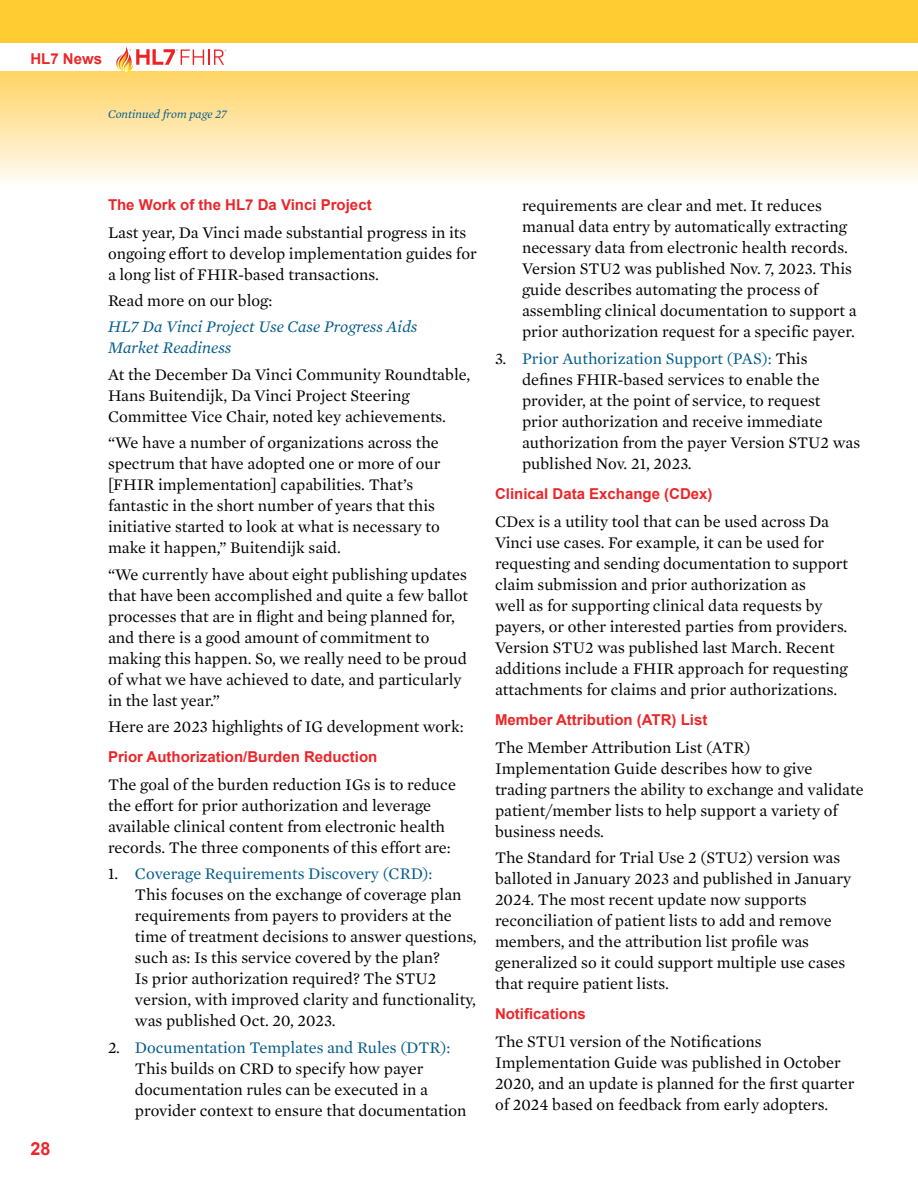
<style>
.page{position:relative;width:918px;height:1188px;background:#fff}
.page>*{position:absolute;margin:0;border:0;box-sizing:border-box;transform-origin:0 0}
.t1{font:700 18px "Arial";color:#eb262a}
.t2{font:16.5px/21px "Mercury Text G1";color:#000}
.t3{font:italic 16.5px/21px "Mercury Text G1";color:#005a8a}
.t4{font:700 15px "Arial";color:#eb262a}
.t5{font:italic 12px "Mercury Text G1";color:#005a8a}
.s1{color:#005a8a}
</style>
<div class="page">
<svg style="left:0;top:0;width:918px;height:182px;background:#ffdf88"></svg>
<div style="left:0;top:43px;width:918px;height:28px;background:#fff"></div>
<svg style="left:116px;top:46px;width:110px;height:27px"></svg>
<p class="t4" style="left:30px;top:49px;width:73px">HL7 News</p>
<p class="t5" style="left:108px;top:105px;width:120px">Continued from page 27</p>
<p class="t1" style="left:30px;top:1136px;width:22px">28</p>
<p class="t4" style="left:108px;top:195px;width:265px">The Work of the HL7 Da Vinci Project</p>
<p class="t2" style="left:108px;top:221px;width:370px">Last year, Da Vinci made substantial progress in its ongoing effort to develop implementation guides for a long list of FHIR-based transactions.</p>
<p class="t2" style="left:108px;top:289px;width:166px">Read more on our blog:</p>
<p class="t3" style="left:108px;top:316px;width:311px">HL7 Da Vinci Project Use Case Progress Aids<br>Market Readiness</p>
<p class="t2" style="left:108px;top:363px;width:364px">At the December Da Vinci Community Roundtable,<br>Hans Buitendijk, Da Vinci Project Steering<br>Committee Vice Chair, noted key achievements.</p>
<p class="t2" style="left:108px;top:431px;width:334px">“We have a number of organizations across the spectrum that have adopted one or more of our [FHIR implementation] capabilities. That’s fantastic in the short number of years that this initiative started to look at what is necessary to make it happen,” Buitendijk said.</p>
<p class="t2" style="left:108px;top:563px;width:362px">“We currently have about eight publishing updates that have been accomplished and quite a few ballot processes that are in flight and being planned for, and there is a good amount of commitment to making this happen. So, we really need to be proud of what we have achieved to date, and particularly in the last year.”</p>
<p class="t2" style="left:108px;top:715px;width:357px">Here are 2023 highlights of IG development work:</p>
<p class="t4" style="left:108px;top:747px;width:271px">Prior Authorization/Burden Reduction</p>
<p class="t2" style="left:108px;top:773px;width:349px">The goal of the burden reduction IGs is to reduce the effort for prior authorization and leverage available clinical content from electronic health records. The three components of this effort are:</p>
<p class="t2" style="left:135px;top:863px;width:343px;text-indent:-27px">1. <span class="s1">Coverage Requirements Discovery (CRD):<br></span>This focuses on the exchange of coverage plan requirements from payers to providers at the time of treatment decisions to answer questions, such as: Is this service covered by the plan?<br>Is prior authorization required? The STU2 version, with improved clarity and functionality, was published Oct. 20, 2023.</p>
<p class="t2" style="left:135px;top:1036px;width:333px;text-indent:-27px">2. <span class="s1">Documentation Templates and Rules (DTR):<br></span>This builds on CRD to specify how payer documentation rules can be executed in a provider context to ensure that documentation</p>
<p class="t2" style="left:522px;top:195px;width:336px">requirements are clear and met. It reduces manual data entry by automatically extracting necessary data from electronic health records.<br>Version STU2 was published Nov. 7, 2023. This guide describes automating the process of assembling clinical documentation to support a prior authorization request for a specific payer.</p>
<p class="t2" style="left:522px;top:347px;width:340px;text-indent:-27px">3. <span class="s1">Prior Authorization Support (PAS):</span> This defines FHIR-based services to enable the provider, at the point of service, to request prior authorization and receive immediate authorization from the payer Version STU2 was published Nov. 21, 2023.</p>
<p class="t4" style="left:495px;top:484px;width:219px">Clinical Data Exchange (CDex)</p>
<p class="t2" style="left:495px;top:510px;width:355px">CDex is a utility tool that can be used across Da Vinci use cases. For example, it can be used for requesting and sending documentation to support claim submission and prior authorization as<br>well as for supporting clinical data requests by payers, or other interested parties from providers.<br>Version STU2 was published last March. Recent additions include a FHIR approach for requesting attachments for claims and prior authorizations.</p>
<p class="t4" style="left:495px;top:710px;width:214px">Member Attribution (ATR) List</p>
<p class="t2" style="left:495px;top:736px;width:370px">The Member Attribution List (ATR)<br>Implementation Guide describes how to give trading partners the ability to exchange and validate patient/member lists to help support a variety of business needs.</p>
<p class="t2" style="left:495px;top:846px;width:358px">The Standard for Trial Use 2 (STU2) version was balloted in January 2023 and published in January 2024. The most recent update now supports reconciliation of patient lists to add and remove members, and the attribution list profile was generalized so it could support multiple use cases that require patient lists.</p>
<p class="t4" style="left:495px;top:1004px;width:92px">Notifications</p>
<p class="t2" style="left:495px;top:1030px;width:361px">The STU1 version of the Notifications Implementation Guide was published in October 2020, and an update is planned for the first quarter of 2024 based on feedback from early adopters.</p>
</div>
